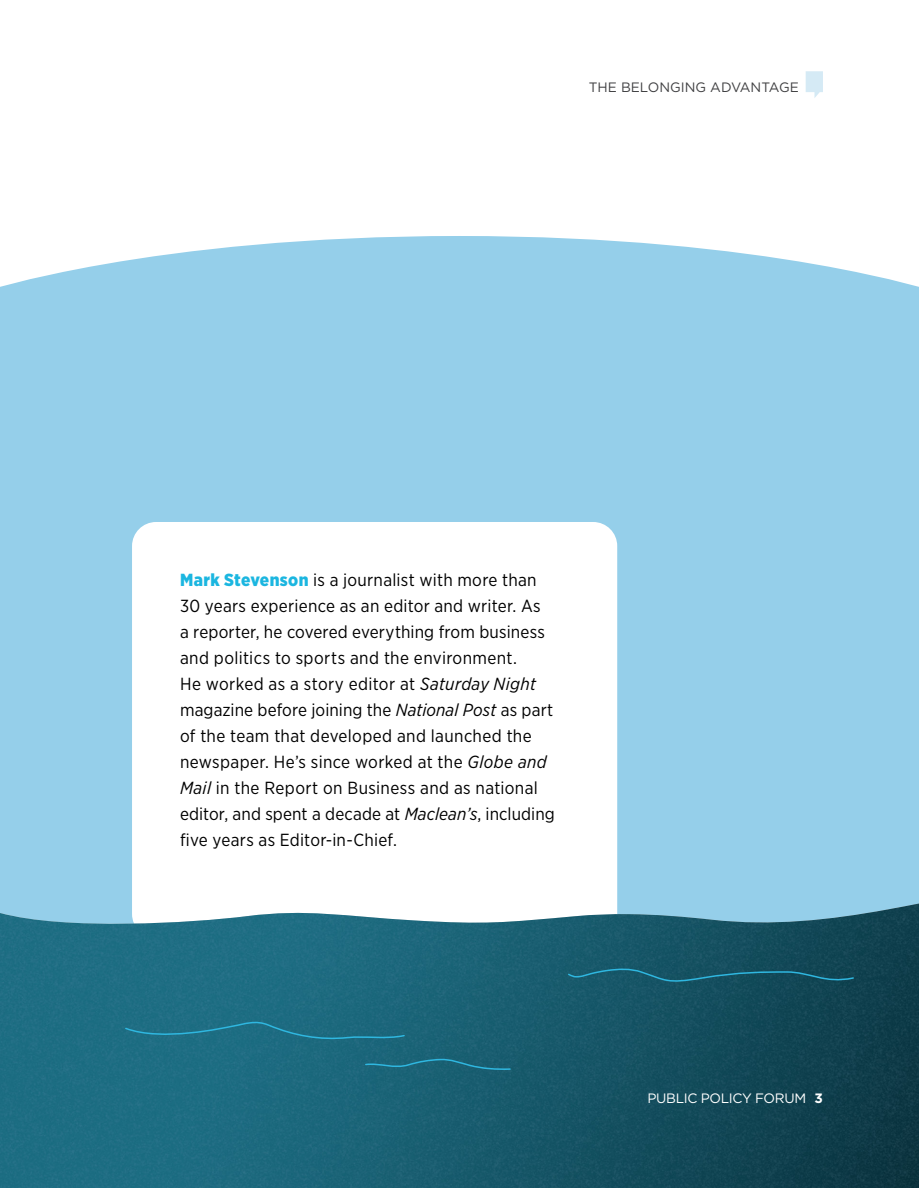
<style>
.page{position:relative;width:919px;height:1188px;background:#fff}
.page>*{position:absolute;margin:0;border:0;box-sizing:border-box;transform-origin:0 0}
.t1{font:17.6px/26px "Gotham Narrow";letter-spacing:.015em;color:#000}
.t2{font:13.6px "Gotham";color:#404042}
.t3{font:13.6px "Gotham";letter-spacing:-.025em;color:#fff}
.s1{font-weight:900;color:#1bb6e0}
.s2{font-style:italic}
.s3{font-weight:700}
</style>
<div class="page">
<svg style="left:805px;top:71px;width:18px;height:27px"></svg>
<div style="left:0;top:236px;width:919px;height:664px;background:#95cfea"></div>
<div style="left:132px;top:522px;width:485px;height:416px;background:#fff;border-radius:24px"></div>
<img style="left:0;top:904px;width:919px;height:284px">
<svg style="left:567px;top:967px;width:288px;height:17px;background:#16586a"></svg>
<svg style="left:124px;top:1020px;width:282px;height:22px;background:#1e7086"></svg>
<svg style="left:364px;top:1058px;width:147px;height:13px;background:#1c6a80"></svg>
<p class="t2" style="left:588px;top:78px;width:212px">THE BELONGING ADVANTAGE</p>
<p class="t1" style="left:180px;top:566px;width:376px"><span class="s1">Mark Stevenson</span> is a journalist with more than 30 years experience as an editor and writer. As<br>a reporter, he covered everything from business and politics to sports and the environment.<br>He worked as a story editor at <span class="s2">Saturday Night </span>magazine before joining the <span class="s2">National Post</span> as part of the team that developed and launched the newspaper. He’s since worked at the <span class="s2">Globe and Mail</span> in the Report on Business and as national editor, and spent a decade at <span class="s2">Maclean’s</span>, including five years as Editor-in-Chief.</p>
<p class="t3" style="left:647px;top:1089px;width:177px">PUBLIC POLICY FORUM <span class="s3">3</span></p>
</div>
